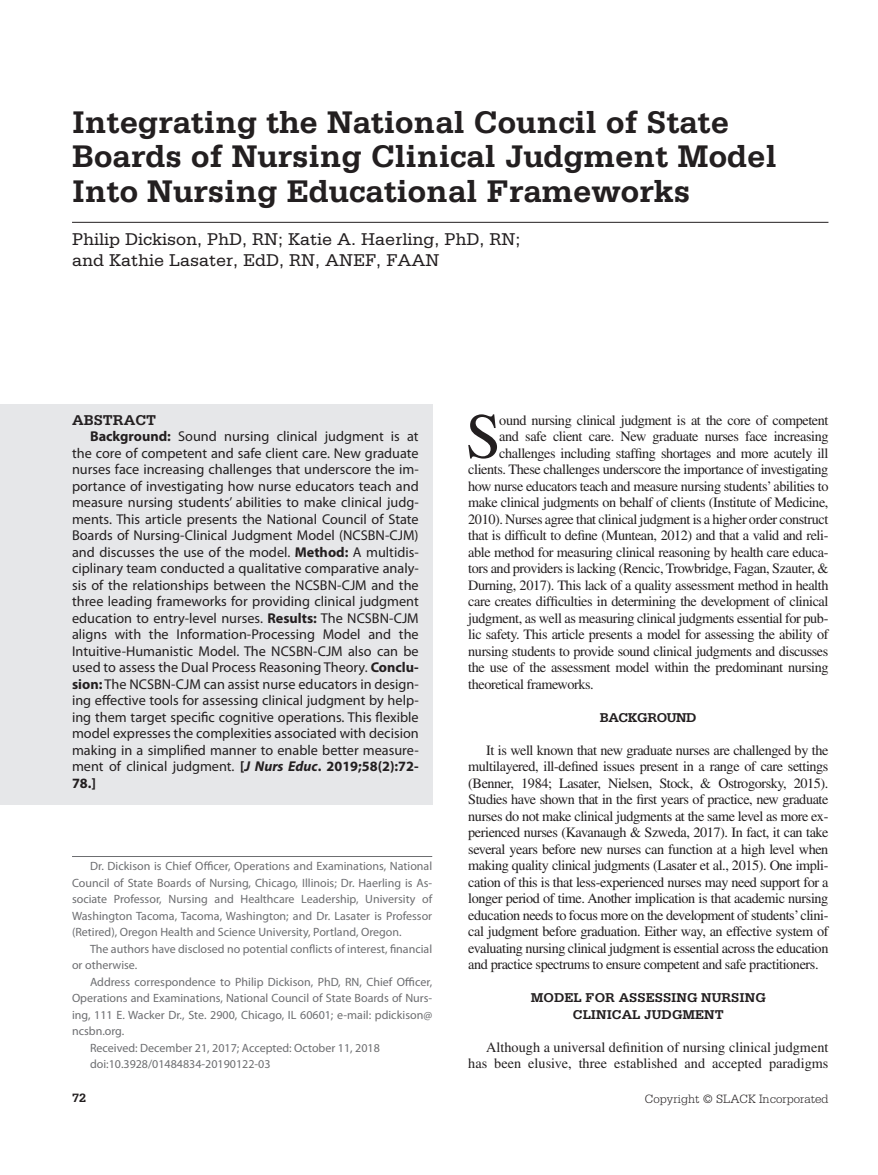
<style>
.page{position:relative;width:878px;height:1175px;background:#fff}
.page>*{position:absolute;margin:0;border:0;box-sizing:border-box;transform-origin:0 0}
.t1{font:64.05px "Times";color:#231f20}
.t2{font:700 33px/34.5px "Serifa";color:#231f20}
.t3{font:18px/21px "Serifa";color:#231f20}
.t4{font:700 15px "Serifa";color:#231f20}
.t5{font:14.25px/16.5px "Times";letter-spacing:-.03em;color:#231f20;text-align:justify}
.t6{font:14.25px/16.5px "Myriad Pro";color:#231f20;text-align:justify}
.t7{font:14.25px/16.5px "Times";color:#231f20;text-align:right}
.t8{font:700 13.5px/16.5px "Serifa";color:#231f20;text-align:center}
.t9{font:700 13.5px "Serifa";letter-spacing:-.03em;color:#231f20}
.t10{font:300 12.75px "Serifa";color:#231f20}
.t11{font:700 12.75px "Serifa";color:#231f20}
.t12{font:12px/16.5px "Myriad Pro";color:#6c6d70;text-align:justify}
.s1{font-weight:700}
.s2{font-weight:700;font-style:italic}
</style>
<div class="page">
<div style="left:0;top:404px;width:432px;height:401px;background:#e6e7e9"></div>
<hr style="left:72px;top:222px;width:756px;height:1px;background:#231f20">
<hr style="left:72px;top:856px;width:360px;height:1px;background:#6c6d70">
<h2 class="t2" style="left:72px;top:104px;width:706px">Integrating the National Council of State<br>Boards of Nursing Clinical Judgment Model<br>Into Nursing Educational Frameworks</h2>
<p class="t3" style="left:72px;top:229px;width:450px">Philip Dickison, PhD, RN; Katie A. Haerling, PhD, RN; and Kathie Lasater, EdD, RN, ANEF, FAAN</p>
<h1 class="t1" style="left:465px;top:400px;width:37px">S</h1>
<p class="t5" style="left:499px;top:411px;width:330px">ound nursing clinical judgment is at the core of competent</p>
<p class="t4" style="left:72px;top:411px;width:86px">ABSTRACT</p>
<p class="t6" style="left:72px;top:428px;width:348px;text-indent:18px"><span class="s1">Background:</span> Sound nursing clinical judgment is at the core of competent and safe client care. New graduate nurses face increasing challenges that underscore the im&shy;portance of investigating how nurse educators teach and measure nursing students’ abilities to make clinical judg&shy;ments. This article presents the National Council of State Boards of Nursing-Clinical Judgment Model (NCSBN-CJM) and discusses the use of the model. <span class="s1">Method:</span> A multidis&shy;ciplinary team conducted a qualitative comparative analy&shy;sis of the relationships between the NCSBN-CJM and the three leading frameworks for providing clinical judgment education to entry-level nurses. <span class="s1">Results:</span> The NCSBN-CJM aligns with the Information-Processing Model and the Intuitive-Humanistic Model. The NCSBN-CJM also can be used to assess the Dual Process Reasoning Theory. <span class="s1">Conclu&shy;sion:</span> The NCSBN-CJM can assist nurse educators in design&shy;ing effective tools for assessing clinical judgment by help&shy;ing them target specific cognitive operations. This flexible model expresses the complexities associated with decision making in a simplified manner to enable better measure&shy;ment of clinical judgment. <span class="s1">[</span><span class="s2">J Nurs Educ</span><span class="s1">. 2019;58(2):72- 78.]</span></p>
<p class="t5" style="left:499px;top:428px;width:331px">and safe client care. New graduate nurses face increasing</p>
<p class="t5" style="left:499px;top:444px;width:330px">challenges including staffing shortages and more acutely ill</p>
<p class="t5" style="left:468px;top:461px;width:361px">clients. These challenges underscore the importance of investigating</p>
<p class="t5" style="left:468px;top:477px;width:362px">how nurse educators teach and measure nursing students’ abilities to</p>
<p class="t5" style="left:468px;top:494px;width:361px">make clinical judgments on behalf of clients (Institute of Medicine,</p>
<p class="t5" style="left:468px;top:510px;width:361px">2010). Nurses agree that clinical judgment is a higher order construct</p>
<p class="t5" style="left:468px;top:527px;width:361px">that is difficult to define (Muntean, 2012) and that a valid and reli-</p>
<p class="t5" style="left:468px;top:543px;width:361px">able method for measuring clinical reasoning by health care educa-</p>
<p class="t5" style="left:468px;top:560px;width:362px">tors and providers is lacking (Rencic, Trowbridge, Fagan, Szauter, &amp;</p>
<p class="t5" style="left:468px;top:576px;width:361px">Durning, 2017). This lack of a quality assessment method in health</p>
<p class="t5" style="left:468px;top:593px;width:362px">care creates difficulties in determining the development of clinical</p>
<p class="t5" style="left:468px;top:609px;width:362px">judgment, as well as measuring clinical judgments essential for pub-</p>
<p class="t5" style="left:468px;top:626px;width:362px">lic safety. This article presents a model for assessing the ability of</p>
<p class="t5" style="left:468px;top:642px;width:361px">nursing students to provide sound clinical judgments and discusses</p>
<p class="t5" style="left:468px;top:659px;width:362px">the use of the assessment model within the predominant nursing</p>
<p class="t5" style="left:468px;top:675px;width:127px">theoretical frameworks.</p>
<p class="t9" style="left:600px;top:709px;width:98px">BACKGROUND</p>
<p class="t5" style="left:468px;top:741px;width:362px;text-indent:18px">It is well known that new graduate nurses are challenged by the multilayered, ill-defined issues present in a range of care settings (Benner, 1984; Lasater, Nielsen, Stock, &amp; Ostrogorsky, 2015).<br>Studies have shown that in the first years of practice, new graduate nurses do not make clinical judgments at the same level as more ex&shy;perienced nurses (Kavanaugh &amp; Szweda, 2017). In fact, it can take several years before new nurses can function at a high level when making quality clinical judgments (Lasater et al., 2015). One impli&shy;cation of this is that less-experienced nurses may need support for a longer period of time. Another implication is that academic nursing education needs to focus more on the development of students’ clini&shy;cal judgment before graduation. Either way, an effective system of evaluating nursing clinical judgment is essential across the education and practice spectrums to ensure competent and safe practitioners.</p>
<p class="t8" style="left:531px;top:989px;width:236px">MODEL FOR ASSESSING NURSING<br>CLINICAL JUDGMENT</p>
<p class="t7" style="left:468px;top:1038px;width:362px">Although a universal definition of nursing clinical judgment has been elusive, three established and accepted paradigms</p>
<p class="t12" style="left:72px;top:858px;width:362px;text-indent:18px">Dr. Dickison is Chief Officer, Operations and Examinations, National Council of State Boards of Nursing, Chicago, Illinois; Dr. Haerling is As&shy;sociate Professor, Nursing and Healthcare Leadership, University of Washington Tacoma, Tacoma, Washington; and Dr. Lasater is Professor (Retired), Oregon Health and Science University, Portland, Oregon.</p>
<p class="t12" style="left:72px;top:940px;width:361px;text-indent:18px">The authors have disclosed no potential conflicts of interest, financial or otherwise.</p>
<p class="t12" style="left:90px;top:973px;width:343px">Address correspondence to Philip Dickison, PhD, RN, Chief Officer,</p>
<p class="t12" style="left:72px;top:990px;width:362px">Operations and Examinations, National Council of State Boards of Nurs-</p>
<p class="t12" style="left:72px;top:1006px;width:361px">ing, 111 E. Wacker Dr., Ste. 2900, Chicago, IL 60601; e-mail: pdickison@</p>
<p class="t12" style="left:72px;top:1023px;width:54px">ncsbn.org.</p>
<p class="t12" style="left:90px;top:1039px;width:291px">Received: December 21, 2017; Accepted: October 11, 2018</p>
<p class="t12" style="left:90px;top:1056px;width:182px">doi:10.3928/01484834-20190122-03</p>
<p class="t11" style="left:72px;top:1090px;width:16px">72</p>
<p class="t10" style="left:645px;top:1091px;width:185px">Copyright © SLACK Incorporated</p>
</div>
